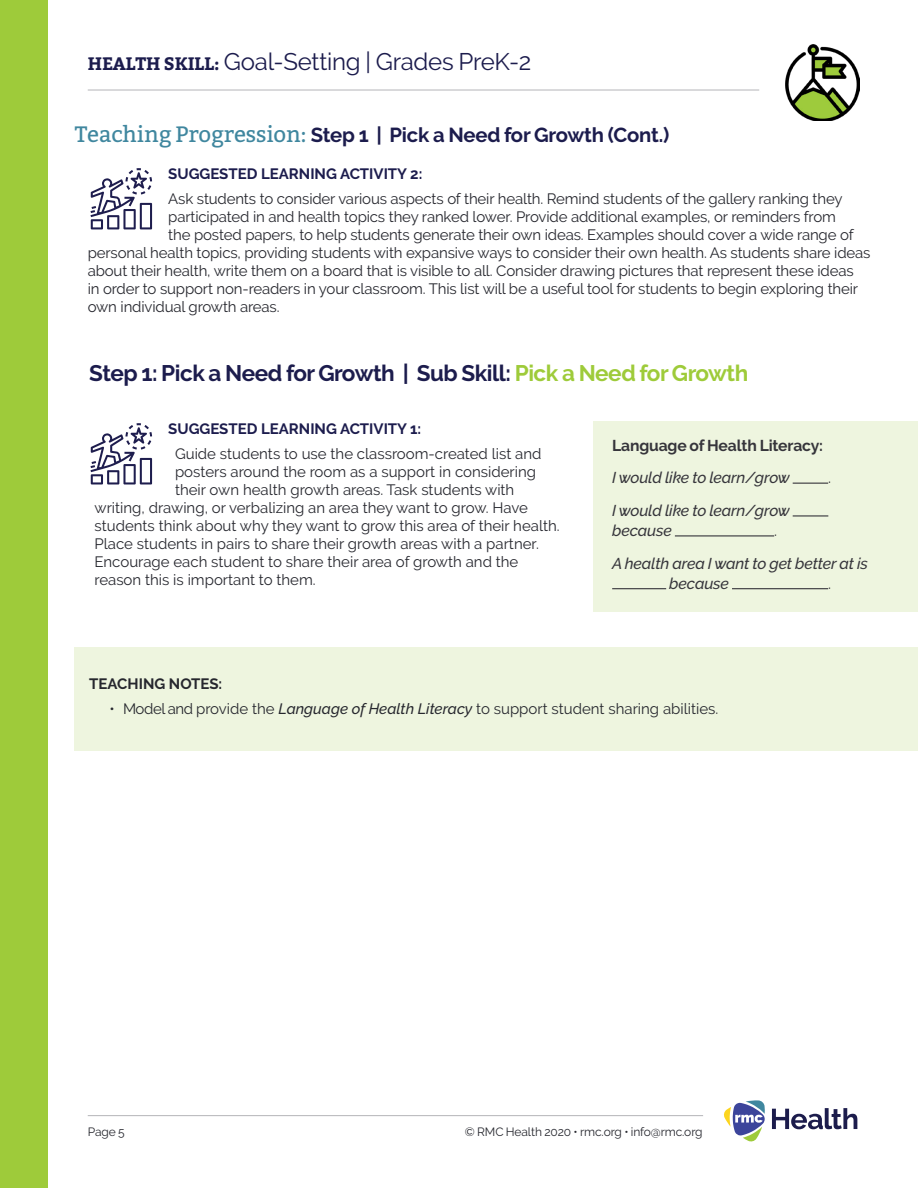
<style>
.page{position:relative;width:918px;height:1188px;background:#fff}
.page>*{position:absolute;margin:0;border:0;box-sizing:border-box;transform-origin:0 0}
.t1{font:24px "Raleway";letter-spacing:-.01em;color:#1c1c4d}
.Medium_Purple_Header{font:700 22.5px "Raleway";letter-spacing:-.02em;color:#1c1c4d}
.t2{font:700 20.25px "Raleway";letter-spacing:-.01em;color:#1c1c4d}
.t3{font:italic 500 15.75px/20px "Raleway";letter-spacing:-.01em;color:#36353b}
.t4{font:700 15.75px "Raleway";letter-spacing:-.01em;color:#36353b}
.t5{font:15.75px "Raleway";color:#36353b}
.Body_Copy{font:15px "Raleway";letter-spacing:-.01em;color:#26272e}
.Teaching_Notes_and_L{font:15px "Raleway";color:#26272e}
.Small_Purple_Header{font:700 15px "Raleway";color:#1c1c4d}
.Small_Purple_Header-2{font:700 15px "Raleway";color:#26272e}
.t6{font:12px "Raleway";letter-spacing:-.01em;color:#26272e}
.s1{font-family:"Bitter";font-weight:700;font-size:18px}
.s2{font-family:"Bitter";font-weight:400;font-size:22.35px;color:#40879f}
.s3{color:#9ecb3a}
.s4{font-weight:500;font-style:italic}
</style>
<div class="page">
<svg style="left:724px;top:1100px;width:41px;height:42px"></svg>
<svg style="left:772px;top:1108px;width:85px;height:21px"></svg>
<hr style="left:88px;top:1115px;width:615px;height:1px;background:#b4b5b8">
<div style="left:0;top:0;width:47px;height:1188px;background:#9ecb3a"></div>
<hr style="left:88px;top:90px;width:671px;height:1px;background:#b4b5b8">
<img style="left:785px;top:45px;width:74px;height:76px">
<div style="left:75px;top:647px;width:843px;height:104px;background:#eef5df"></div>
<svg style="left:90px;top:423px;width:62px;height:61px"></svg>
<svg style="left:90px;top:168px;width:62px;height:61px"></svg>
<div style="left:594px;top:421px;width:324px;height:190px;background:#eef5df"></div>
<hr style="left:793px;top:483px;width:35px;height:1px;background:#36353b">
<hr style="left:793px;top:515px;width:35px;height:2px;background:#36353b">
<hr style="left:675px;top:535px;width:99px;height:1px;background:#36353b">
<hr style="left:612px;top:588px;width:54px;height:1px;background:#36353b">
<hr style="left:732px;top:588px;width:96px;height:1px;background:#36353b">
<h1 class="t1" style="left:88px;top:47px;width:445px"><span class="s1">HEALTH SKILL:</span> Goal-Setting | Grades PreK-2</h1>
<p class="t2" style="left:75px;top:124px;width:596px"><span class="s2">Teaching Progression:</span> Step 1 | Pick a Need for Growth (Cont.)</p>
<p class="Small_Purple_Header" style="left:168px;top:166px;width:256px">SUGGESTED LEARNING ACTIVITY 2:</p>
<p class="Body_Copy" style="left:168px;top:190px;width:676px">Ask students to consider various aspects of their health. Remind students of the gallery ranking they</p>
<p class="Body_Copy" style="left:168px;top:208px;width:669px">participated in and health topics they ranked lower. Provide additional examples, or reminders from</p>
<p class="Body_Copy" style="left:168px;top:226px;width:687px">the posted papers, to help students generate their own ideas. Examples should cover a wide range of</p>
<p class="Body_Copy" style="left:88px;top:244px;width:784px">personal health topics, providing students with expansive ways to consider their own health. As students share ideas</p>
<p class="Body_Copy" style="left:88px;top:262px;width:767px">about their health, write them on a board that is visible to all. Consider drawing pictures that represent these ideas</p>
<p class="Body_Copy" style="left:88px;top:280px;width:772px">in order to support non-readers in your classroom. This list will be a useful tool for students to begin exploring their</p>
<p class="Body_Copy" style="left:88px;top:298px;width:193px">own individual growth areas.</p>
<p class="Medium_Purple_Header" style="left:89px;top:361px;width:661px">Step 1: Pick a Need for Growth | Sub Skill: <span class="s3">Pick a Need for Growth</span></p>
<p class="Small_Purple_Header" style="left:168px;top:420px;width:255px">SUGGESTED LEARNING ACTIVITY 1:</p>
<p class="Teaching_Notes_and_L" style="left:175px;top:445px;width:368px">Guide students to use the classroom-created list and</p>
<p class="Teaching_Notes_and_L" style="left:175px;top:463px;width:363px">posters around the room as a support in considering</p>
<p class="Teaching_Notes_and_L" style="left:175px;top:481px;width:341px">their own health growth areas. Task students with</p>
<p class="Teaching_Notes_and_L" style="left:94px;top:499px;width:435px">writing, drawing, or verbalizing an area they want to grow. Have</p>
<p class="Teaching_Notes_and_L" style="left:94px;top:517px;width:467px">students think about why they want to grow this area of their health.</p>
<p class="Teaching_Notes_and_L" style="left:94px;top:535px;width:446px">Place students in pairs to share their growth areas with a partner.</p>
<p class="Teaching_Notes_and_L" style="left:94px;top:553px;width:425px">Encourage each student to share their area of growth and the</p>
<p class="Teaching_Notes_and_L" style="left:94px;top:571px;width:223px">reason this is important to them.</p>
<p class="t4" style="left:612px;top:436px;width:212px">Language of Health Literacy:</p>
<p class="t3" style="left:612px;top:468px;width:179px">I would like to learn/grow</p>
<p class="t5" style="left:828px;top:469px;width:4px">.</p>
<p class="t3" style="left:612px;top:501px;width:179px">I would like to learn/grow because</p>
<p class="t5" style="left:774px;top:522px;width:4px">.</p>
<p class="t3" style="left:669px;top:553px;width:200px;text-indent:-57px">A health area I want to get better at is because</p>
<p class="t5" style="left:828px;top:574px;width:4px">.</p>
<p class="Small_Purple_Header-2" style="left:89px;top:675px;width:134px">TEACHING NOTES:</p>
<p class="Body_Copy" style="left:110px;top:700px;width:610px">• Model and provide the <span class="s4">Language of Health Literacy</span> to support student sharing abilities.</p>
<p class="t6" style="left:88px;top:1125px;width:38px">Page 5</p>
<p class="t6" style="left:465px;top:1125px;width:239px">© RMC Health 2020 • rmc.org • info@rmc.org</p>
</div>
